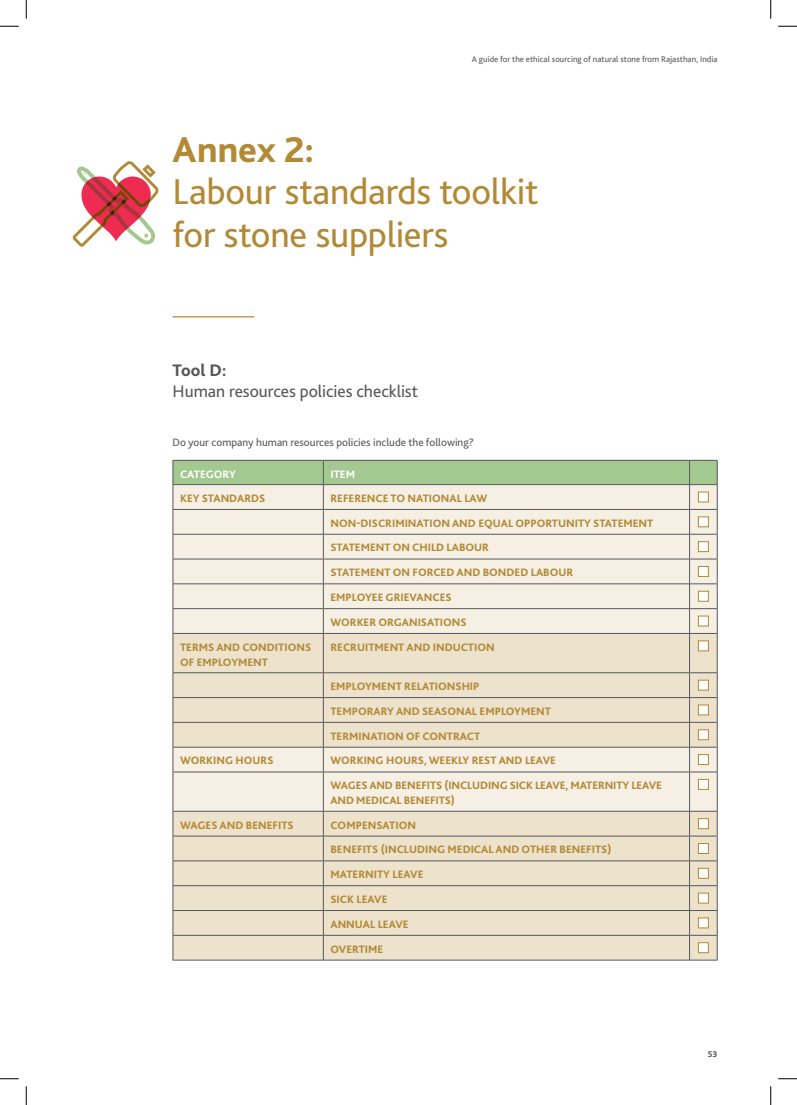
<style>
.page{position:relative;width:797px;height:1105px;background:#fff}
.page>*{position:absolute;margin:0;border:0;box-sizing:border-box;transform-origin:0 0}
.t1{font:37.5px/42.5px "Bliss 2";letter-spacing:-.01em;color:#b28935}
.t2{font:800 37.5px "Bliss 2";color:#b28935}
.t3{font:17.5px "Bliss 2";letter-spacing:-.005em;color:#57585a}
.t4{font:800 17.5px "Bliss 2";color:#57585a}
.t5{font:800 11.25px/15px "Bliss 2";color:#b28935}
.t6{font:11.25px "Bliss 2";color:#57585a}
.t7{font:800 11.25px "Bliss 2";color:#fff}
.t8{font:8.75px "Bliss 2";color:#57585a}
.t9{font:800 8.75px "Bliss 2";color:#57585a}
</style>
<div class="page">
<hr style="left:173px;top:316px;width:81px;height:1px;background:#b28935">
<svg style="left:174px;top:634px;width:543px;height:326px;background:#ede3cf"></svg>
<hr style="left:323px;top:634px;width:1px;height:38px;background:#57585a">
<hr style="left:689px;top:634px;width:1px;height:38px;background:#57585a">
<hr style="left:173px;top:672px;width:150px;height:1px;background:#57585a">
<hr style="left:323px;top:672px;width:366px;height:1px;background:#57585a">
<hr style="left:173px;top:697px;width:150px;height:1px;background:#57585a">
<hr style="left:323px;top:697px;width:366px;height:1px;background:#57585a">
<hr style="left:173px;top:722px;width:150px;height:1px;background:#57585a">
<hr style="left:323px;top:722px;width:366px;height:1px;background:#57585a">
<hr style="left:173px;top:747px;width:150px;height:1px;background:#57585a">
<hr style="left:323px;top:747px;width:366px;height:1px;background:#57585a">
<svg style="left:323px;top:673px;width:1px;height:99px"></svg>
<hr style="left:173px;top:772px;width:150px;height:1px;background:#57585a">
<hr style="left:323px;top:772px;width:366px;height:1px;background:#57585a">
<hr style="left:323px;top:772px;width:1px;height:39px;background:#57585a">
<hr style="left:689px;top:772px;width:1px;height:39px;background:#57585a">
<hr style="left:173px;top:811px;width:150px;height:1px;background:#57585a">
<hr style="left:323px;top:811px;width:366px;height:1px;background:#57585a">
<hr style="left:173px;top:836px;width:150px;height:1px;background:#57585a">
<hr style="left:323px;top:836px;width:366px;height:1px;background:#57585a">
<hr style="left:173px;top:860px;width:150px;height:1px;background:#57585a">
<hr style="left:323px;top:860px;width:366px;height:1px;background:#57585a">
<hr style="left:173px;top:885px;width:150px;height:1px;background:#57585a">
<hr style="left:323px;top:885px;width:366px;height:1px;background:#57585a">
<hr style="left:173px;top:910px;width:150px;height:1px;background:#57585a">
<hr style="left:323px;top:910px;width:366px;height:1px;background:#57585a">
<hr style="left:173px;top:935px;width:150px;height:1px;background:#57585a">
<hr style="left:323px;top:935px;width:366px;height:1px;background:#57585a">
<svg style="left:323px;top:812px;width:1px;height:148px"></svg>
<svg style="left:173px;top:460px;width:545px;height:174px;background:#e2e1d1"></svg>
<hr style="left:173px;top:634px;width:1px;height:38px;background:#57585a">
<hr style="left:717px;top:634px;width:1px;height:38px;background:#57585a">
<svg style="left:173px;top:673px;width:1px;height:99px"></svg>
<hr style="left:173px;top:772px;width:1px;height:39px;background:#57585a">
<svg style="left:689px;top:672px;width:29px;height:101px;background:#d9cfbd"></svg>
<hr style="left:717px;top:772px;width:1px;height:39px;background:#57585a">
<svg style="left:173px;top:812px;width:1px;height:148px"></svg>
<hr style="left:173px;top:960px;width:150px;height:1px;background:#57585a">
<hr style="left:323px;top:960px;width:366px;height:1px;background:#57585a">
<svg style="left:689px;top:811px;width:29px;height:150px;background:#d8ceba"></svg>
<div style="left:698px;top:492px;width:10px;height:10px;background:#fff;border:1px solid #b28935"></div>
<div style="left:698px;top:516px;width:10px;height:11px;background:#fff;border:1px solid #b28935"></div>
<div style="left:698px;top:541px;width:10px;height:11px;background:#fff;border:1px solid #b28935"></div>
<div style="left:698px;top:566px;width:10px;height:11px;background:#fff;border:1px solid #b28935"></div>
<div style="left:698px;top:591px;width:10px;height:10px;background:#fff;border:1px solid #b28935"></div>
<div style="left:698px;top:616px;width:10px;height:10px;background:#fff;border:1px solid #b28935"></div>
<div style="left:698px;top:640px;width:10px;height:11px;background:#fff;border:1px solid #b28935"></div>
<div style="left:698px;top:680px;width:10px;height:10px;background:#fff;border:1px solid #b28935"></div>
<div style="left:698px;top:705px;width:10px;height:10px;background:#fff;border:1px solid #b28935"></div>
<div style="left:698px;top:729px;width:10px;height:11px;background:#fff;border:1px solid #b28935"></div>
<div style="left:698px;top:754px;width:10px;height:11px;background:#fff;border:1px solid #b28935"></div>
<div style="left:698px;top:779px;width:10px;height:11px;background:#fff;border:1px solid #b28935"></div>
<div style="left:698px;top:818px;width:10px;height:11px;background:#fff;border:1px solid #b28935"></div>
<div style="left:698px;top:843px;width:10px;height:11px;background:#fff;border:1px solid #b28935"></div>
<div style="left:698px;top:868px;width:10px;height:11px;background:#fff;border:1px solid #b28935"></div>
<div style="left:698px;top:893px;width:10px;height:10px;background:#fff;border:1px solid #b28935"></div>
<div style="left:698px;top:917px;width:10px;height:11px;background:#fff"></div>
<div style="left:698px;top:942px;width:10px;height:11px;background:#fff;border:1px solid #b28935"></div>
<svg style="left:72px;top:161px;width:87px;height:86px"></svg>
<svg style="left:0;top:25px;width:19px;height:2px"></svg>
<svg style="left:778px;top:25px;width:19px;height:2px"></svg>
<svg style="left:0;top:1078px;width:19px;height:1px"></svg>
<svg style="left:778px;top:1078px;width:19px;height:1px"></svg>
<svg style="left:25px;top:0;width:2px;height:19px"></svg>
<svg style="left:25px;top:1086px;width:2px;height:19px"></svg>
<svg style="left:770px;top:0;width:1px;height:19px"></svg>
<svg style="left:770px;top:1086px;width:1px;height:19px"></svg>
<p class="t8" style="left:472px;top:54px;width:247px">A guide for the ethical sourcing of natural stone from Rajasthan, India</p>
<h1 class="t2" style="left:173px;top:126px;width:143px">Annex 2:</h1>
<h1 class="t1" style="left:173px;top:170px;width:367px">Labour standards toolkit for stone suppliers</h1>
<h2 class="t4" style="left:173px;top:359px;width:55px">Tool D:</h2>
<h2 class="t3" style="left:173px;top:381px;width:247px">Human resources policies checklist</h2>
<p class="t6" style="left:173px;top:435px;width:303px">Do your company human resources policies include the following?</p>
<p class="t7" style="left:180px;top:467px;width:57px">CATEGORY</p>
<p class="t7" style="left:330px;top:467px;width:26px">ITEM</p>
<p class="t5" style="left:180px;top:490px;width:87px">KEY STANDARDS</p>
<p class="t5" style="left:330px;top:490px;width:158px">REFERENCE TO NATIONAL LAW</p>
<p class="t5" style="left:330px;top:515px;width:324px">NON-DISCRIMINATION AND EQUAL OPPORTUNITY STATEMENT</p>
<p class="t5" style="left:330px;top:540px;width:160px">STATEMENT ON CHILD LABOUR</p>
<p class="t5" style="left:330px;top:565px;width:244px">STATEMENT ON FORCED AND BONDED LABOUR</p>
<p class="t5" style="left:330px;top:589px;width:123px">EMPLOYEE GRIEVANCES</p>
<p class="t5" style="left:330px;top:614px;width:138px">WORKER ORGANISATIONS</p>
<p class="t5" style="left:180px;top:639px;width:133px">TERMS AND CONDITIONS<br>OF EMPLOYMENT</p>
<p class="t5" style="left:330px;top:639px;width:166px">RECRUITMENT AND INDUCTION</p>
<p class="t5" style="left:330px;top:678px;width:151px">EMPLOYMENT RELATIONSHIP</p>
<p class="t5" style="left:330px;top:703px;width:222px">TEMPORARY AND SEASONAL EMPLOYMENT</p>
<p class="t5" style="left:330px;top:728px;width:151px">TERMINATION OF CONTRACT</p>
<p class="t5" style="left:180px;top:753px;width:95px">WORKING HOURS</p>
<p class="t5" style="left:330px;top:753px;width:227px">WORKING HOURS, WEEKLY REST AND LEAVE</p>
<p class="t5" style="left:330px;top:778px;width:333px">WAGES AND BENEFITS (INCLUDING SICK LEAVE, MATERNITY LEAVE<br>AND MEDICAL BENEFITS)</p>
<p class="t5" style="left:180px;top:817px;width:115px">WAGES AND BENEFITS</p>
<p class="t5" style="left:330px;top:817px;width:87px">COMPENSATION</p>
<p class="t5" style="left:330px;top:842px;width:282px">BENEFITS (INCLUDING MEDICAL AND OTHER BENEFITS)</p>
<p class="t5" style="left:330px;top:866px;width:95px">MATERNITY LEAVE</p>
<p class="t5" style="left:330px;top:891px;width:59px">SICK LEAVE</p>
<p class="t5" style="left:330px;top:916px;width:80px">ANNUAL LEAVE</p>
<p class="t5" style="left:330px;top:941px;width:54px">OVERTIME</p>
<p class="t9" style="left:708px;top:1049px;width:11px">53</p>
</div>
